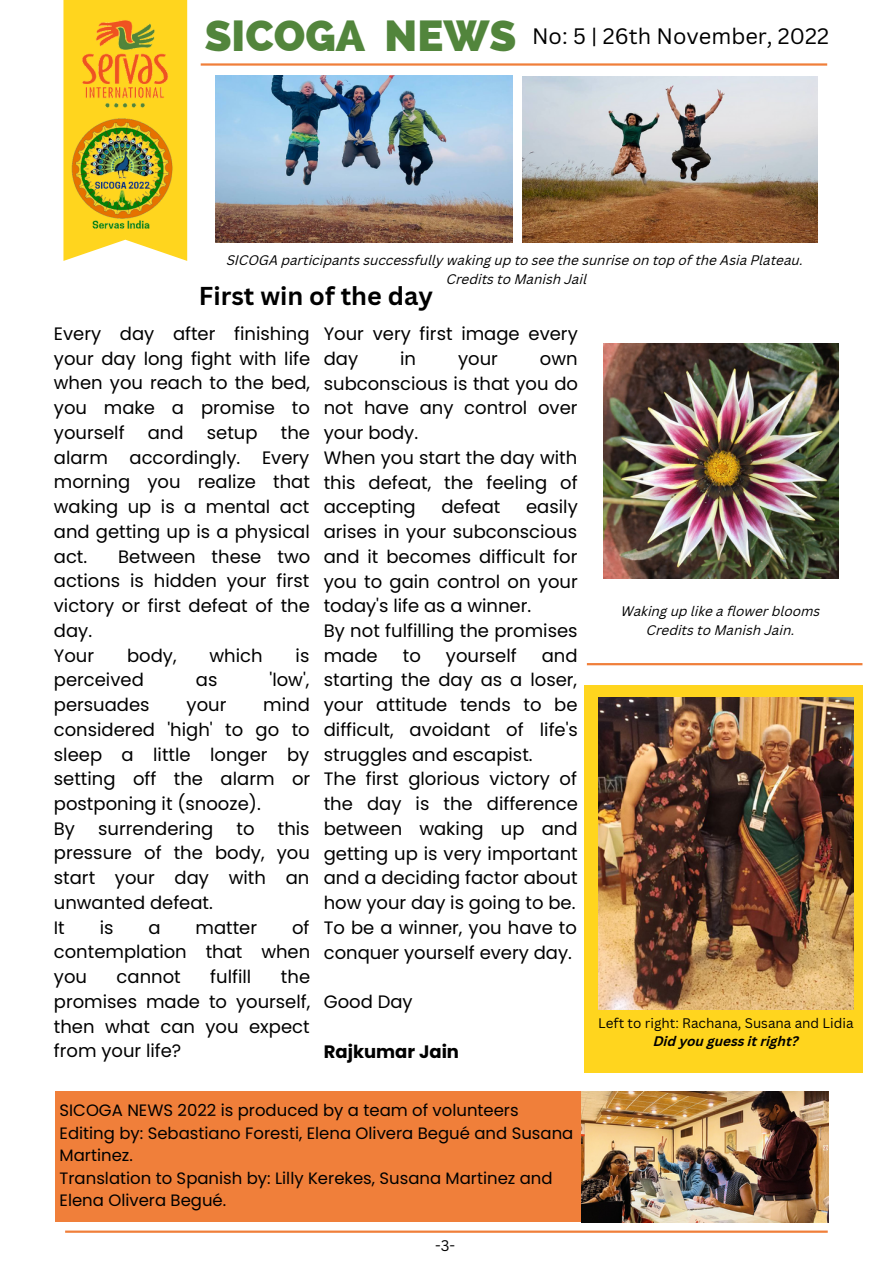
<style>
.page{position:relative;width:893px;height:1264px;background:#fff}
.page>*{position:absolute;margin:0;border:0;box-sizing:border-box;transform-origin:0 0}
.t1{font:700 25.2px "Canva Sans";color:#000}
.t2{font:21.75px "Canva Sans";color:#000}
.t3{font:18px/24.8px "Poppins";color:#000}
.t4{font:700 18px "Poppins";color:#000}
.t5{font:16.5px/22.5px "Poppins";color:#000}
.t6{font:15px "Canva Sans";color:#000}
.t7{font:italic 13.5px/19px "Canva Sans";color:#000;text-align:center}
.t8{font:13.5px "Canva Sans";color:#000}
.t9{font:italic 700 13.5px "Canva Sans";color:#000}
.s1{font-family:"Raleway";font-weight:800;font-size:43.5px;color:#52853c}
</style>
<div class="page">
<hr style="left:65px;top:1230px;width:762px;height:2px;background:#f07f3a">
<hr style="left:201px;top:63px;width:626px;height:3px;background:#f07f3a">
<svg style="left:63px;top:0;width:124px;height:261px"></svg>
<img style="left:64px;top:5px;width:122px;height:122px">
<img style="left:71px;top:112px;width:108px;height:120px">
<hr style="left:587px;top:663px;width:275px;height:2px;background:#f07f3a">
<div style="left:55px;top:1091px;width:526px;height:131px;background:#f07f3a"></div>
<img style="left:581px;top:1091px;width:246px;height:131px">
<img style="left:215px;top:76px;width:297px;height:166px">
<img style="left:522px;top:76px;width:295px;height:167px">
<div style="left:584px;top:684px;width:278px;height:388px;background:#ffd51e"></div>
<img style="left:598px;top:697px;width:255px;height:312px">
<img style="left:603px;top:343px;width:235px;height:235px">
<p class="t2" style="left:205px;top:21px;width:625px"><span class="s1">SICOGA NEWS</span> No: 5 | 26th November, 2022</p>
<p class="t7" style="left:227px;top:252px;width:578px">SICOGA participants successfully waking up to see the sunrise on top of the Asia Plateau.<br>Credits to Manish Jail</p>
<h1 class="t1" style="left:199px;top:278px;width:235px">First win of the day</h1>
<p class="t3" style="left:54px;top:321px;width:258px;text-align:justify">Every day after finishing your day long fight with life when you reach to the bed, you make a promise to yourself</p>
<p class="t3" style="left:324px;top:321px;width:255px">Your very first image every day</p>
<p class="t3" style="left:400px;top:346px;width:17px">in</p>
<p class="t3" style="left:458px;top:346px;width:41px">your</p>
<p class="t3" style="left:324px;top:346px;width:256px;text-indent:216px">own subconscious is that you do not have any control over your body.<br>When you start the day with this defeat, the feeling of accepting</p>
<p class="t3" style="left:54px;top:420px;width:258px;text-align:justify;text-indent:227px">the alarm accordingly. Every morning you realize that waking up is a mental act and getting up is a physical act.</p>
<p class="t3" style="left:148px;top:420px;width:37px">and</p>
<p class="t3" style="left:207px;top:420px;width:52px">setup</p>
<p class="t3" style="left:441px;top:494px;width:61px">defeat</p>
<p class="t3" style="left:324px;top:494px;width:255px;text-indent:202px">easily arises in your subconscious and it becomes difficult for you to gain control on your today's life as a winner.<br>By not fulfilling the promises made</p>
<p class="t3" style="left:54px;top:544px;width:258px;text-indent:64px">Between these two actions is hidden your first victory or first defeat of the day.<br>Your</p>
<p class="t7" style="left:621px;top:603px;width:200px">Waking up like a flower blooms<br>Credits to Manish Jain.</p>
<p class="t3" style="left:127px;top:643px;width:51px">body,</p>
<p class="t3" style="left:209px;top:643px;width:55px">which</p>
<p class="t3" style="left:295px;top:643px;width:15px">is</p>
<p class="t3" style="left:54px;top:667px;width:91px">perceived</p>
<p class="t3" style="left:196px;top:667px;width:23px">as</p>
<p class="t3" style="left:269px;top:667px;width:41px">'low',</p>
<p class="t3" style="left:54px;top:692px;width:97px">persuades</p>
<p class="t3" style="left:186px;top:692px;width:41px">your</p>
<p class="t3" style="left:403px;top:643px;width:20px">to</p>
<p class="t3" style="left:446px;top:643px;width:72px">yourself</p>
<p class="t3" style="left:324px;top:643px;width:256px;text-indent:218px">and starting the day as a loser, your attitude tends to be difficult, avoidant of life's struggles and escapist.<br>The first glorious victory of the day is the difference between waking up and getting up is very important and a deciding factor about how your day is going to be.<br>To be a winner, you have to conquer yourself every day.</p>
<p class="t3" style="left:324px;top:989px;width:90px">Good Day</p>
<p class="t4" style="left:324px;top:1038px;width:137px">Rajkumar Jain</p>
<p class="t3" style="left:54px;top:692px;width:258px;text-indent:209px">mind considered 'high' to go to sleep a little longer by setting off the alarm or postponing it (snooze).<br>By</p>
<p class="t3" style="left:54px;top:816px;width:257px;text-indent:224px">this pressure of the body, you start your day with an unwanted defeat.<br>It</p>
<p class="t3" style="left:98px;top:816px;width:117px">surrendering</p>
<p class="t3" style="left:236px;top:816px;width:20px">to</p>
<p class="t3" style="left:54px;top:915px;width:258px;text-align:justify;text-indent:238px">of contemplation that when you</p>
<p class="t3" style="left:100px;top:915px;width:15px">is</p>
<p class="t3" style="left:148px;top:915px;width:14px">a</p>
<p class="t3" style="left:195px;top:915px;width:63px">matter</p>
<p class="t3" style="left:117px;top:964px;width:66px">cannot</p>
<p class="t3" style="left:210px;top:964px;width:43px">fulfill</p>
<p class="t3" style="left:54px;top:964px;width:258px;text-align:justify;text-indent:227px">the promises made to yourself, then what can you expect from your life?</p>
<p class="t8" style="left:598px;top:1013px;width:257px">Left to right: Rachana, Susana and Lidia</p>
<p class="t9" style="left:653px;top:1035px;width:147px">Did you guess it right?</p>
<p class="t5" style="left:60px;top:1099px;width:515px">SICOGA NEWS 2022 is produced by a team of volunteers Editing by: Sebastiano Foresti, Elena Olivera Begué and Susana Martinez.<br>Translation to Spanish by: Lilly Kerekes, Susana Martinez and Elena Olivera Begué.</p>
<p class="t6" style="left:435px;top:1234px;width:22px">-3-</p>
</div>
